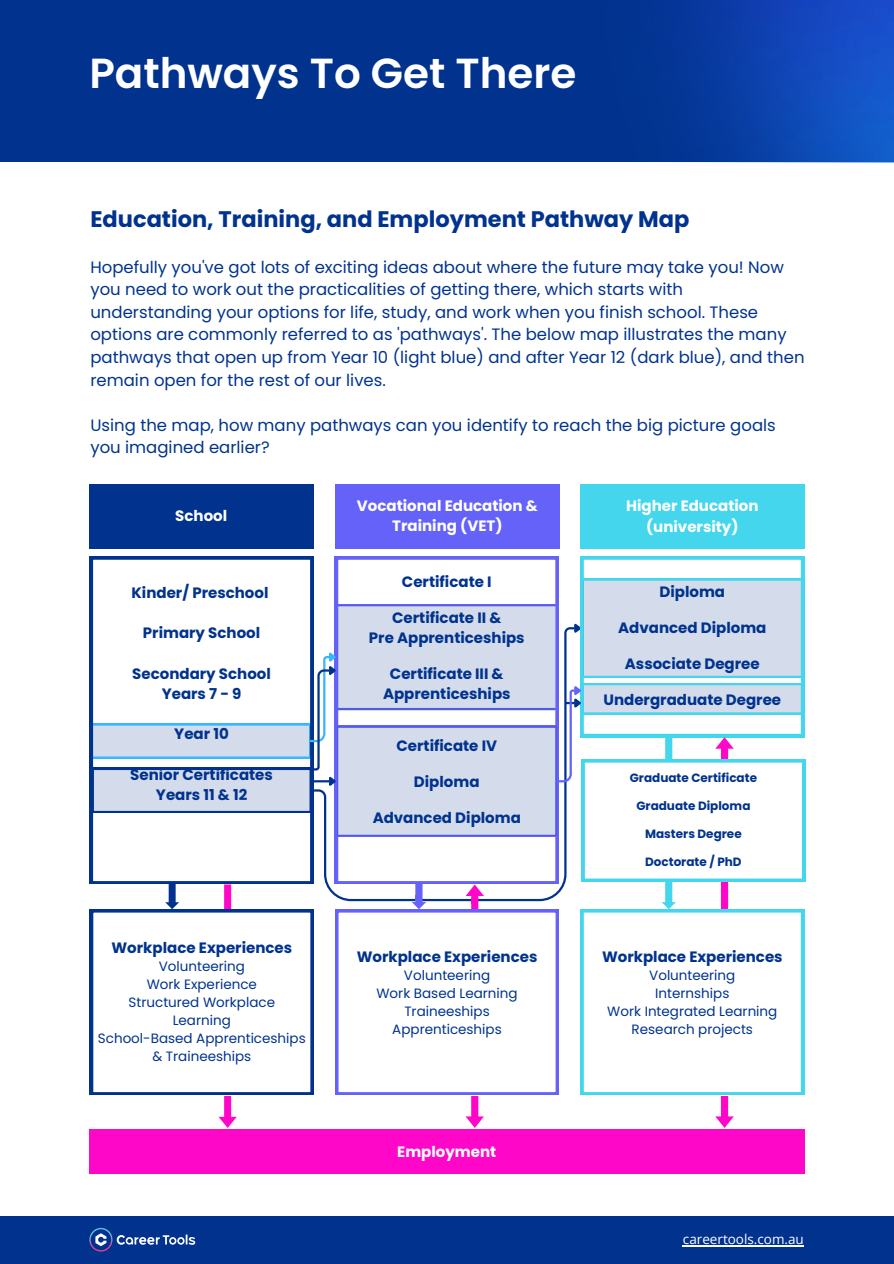
<style>
.page{position:relative;width:894px;height:1264px;background:#fff}
.page>*{position:absolute;margin:0;border:0;box-sizing:border-box;transform-origin:0 0}
.t1{font:600 42px "Poppins";color:#fff}
.t2{font:700 22.5px "Poppins";color:#01338e}
.t3{font:16.5px/22.5px "Poppins";color:#01338e}
.t4{font:700 15px/20.2px "Poppins";color:#01338e;text-align:center}
.t5{font:700 15px/20.2px "Poppins";color:#fff;text-align:center}
.t6{font:13.5px/18px "Poppins";color:#01338e;text-align:center}
.t7{font:13.5px "Open Sans";color:#fff}
.t8{font:700 12px "Poppins";color:#01338e}
</style>
<div class="page">
<div style="left:0;top:0;width:893px;height:161px;background:#01338e"></div>
<div style="left:0;top:1215px;width:893px;height:48px;background:#01338e"></div>
<svg style="left:89px;top:1227px;width:106px;height:24px"></svg>
<hr style="left:682px;top:1245px;width:121px;height:1px;background:#fff">
<div style="left:89px;top:484px;width:224px;height:64px;background:#01338e"></div>
<div style="left:335px;top:484px;width:224px;height:64px;background:#6462f9"></div>
<div style="left:580px;top:484px;width:224px;height:64px;background:#43d6ec"></div>
<div style="left:89px;top:1129px;width:715px;height:45px;background:#ff07c8"></div>
<img style="left:559px;top:0;width:334px;height:162px">
<svg style="left:89px;top:556px;width:716px;height:617px"></svg>
<h5 class="t1" style="left:89px;top:44px;width:488px">Pathways To Get There</h5>
<h5 class="t2" style="left:90px;top:204px;width:600px">Education, Training, and Employment Pathway Map</h5>
<h3 class="t3" style="left:90px;top:256px;width:715px">Hopefully you've got lots of exciting ideas about where the future may take you! Now you need to work out the practicalities of getting there, which starts with understanding your options for life, study, and work when you finish school. These options are commonly referred to as 'pathways'. The below map illustrates the many pathways that open up from Year 10 (light blue) and after Year 12 (dark blue), and then remain open for the rest of our lives.</h3>
<p class="t3" style="left:90px;top:413px;width:686px">Using the map, how many pathways can you identify to reach the big picture goals you imagined earlier?</p>
<h1 class="t5" style="left:175px;top:506px;width:53px">School</h1>
<h2 class="t5" style="left:357px;top:495px;width:182px">Vocational Education &amp;<br>Training (VET)</h2>
<h4 class="t5" style="left:626px;top:496px;width:134px">Higher Education (university)</h4>
<h3 class="t4" style="left:131px;top:582px;width:138px">Kinder/ Preschool</h3>
<h3 class="t4" style="left:143px;top:622px;width:119px">Primary School</h3>
<h3 class="t4" style="left:132px;top:663px;width:140px">Secondary School<br>Years 7 - 9</h3>
<h3 class="t4" style="left:174px;top:724px;width:56px">Year 10</h3>
<h3 class="t4" style="left:130px;top:764px;width:144px">Senior Certificates<br>Years 11 &amp; 12</h3>
<h3 class="t4" style="left:111px;top:937px;width:182px">Workplace Experiences</h3>
<h3 class="t6" style="left:98px;top:957px;width:209px">Volunteering<br>Work Experience<br>Structured Workplace<br>Learning<br>School-Based Apprenticeships &amp; Traineeships</h3>
<h3 class="t4" style="left:402px;top:571px;width:91px">Certificate I</h3>
<h3 class="t4" style="left:369px;top:607px;width:157px">Certificate II &amp;<br>Pre Apprenticeships</h3>
<h3 class="t4" style="left:383px;top:663px;width:129px">Certificate III &amp;<br>Apprenticeships</h3>
<h3 class="t4" style="left:396px;top:735px;width:102px">Certificate IV</h3>
<h3 class="t4" style="left:414px;top:771px;width:67px">Diploma</h3>
<h3 class="t4" style="left:372px;top:807px;width:150px">Advanced Diploma</h3>
<h3 class="t4" style="left:356px;top:946px;width:182px">Workplace Experiences</h3>
<h3 class="t6" style="left:376px;top:966px;width:143px">Volunteering<br>Work Based Learning<br>Traineeships<br>Apprenticeships</h3>
<h3 class="t5" style="left:397px;top:1141px;width:100px">Employment</h3>
<h4 class="t4" style="left:659px;top:581px;width:67px">Diploma</h4>
<h3 class="t4" style="left:618px;top:617px;width:150px">Advanced Diploma</h3>
<h3 class="t4" style="left:624px;top:653px;width:136px">Associate Degree</h3>
<h3 class="t4" style="left:603px;top:689px;width:179px">Undergraduate Degree</h3>
<p class="t8" style="left:629px;top:769px;width:129px">Graduate Certificate</p>
<p class="t8" style="left:636px;top:797px;width:116px">Graduate Diploma</p>
<p class="t8" style="left:645px;top:825px;width:98px">Masters Degree</p>
<p class="t8" style="left:645px;top:853px;width:98px">Doctorate / PhD</p>
<h3 class="t4" style="left:602px;top:946px;width:182px">Workplace Experiences</h3>
<h3 class="t6" style="left:607px;top:966px;width:172px">Volunteering<br>Internships<br>Work Integrated Learning<br>Research projects</h3>
<p class="t7" style="left:682px;top:1229px;width:122px">careertools.com.au</p>
</div>
